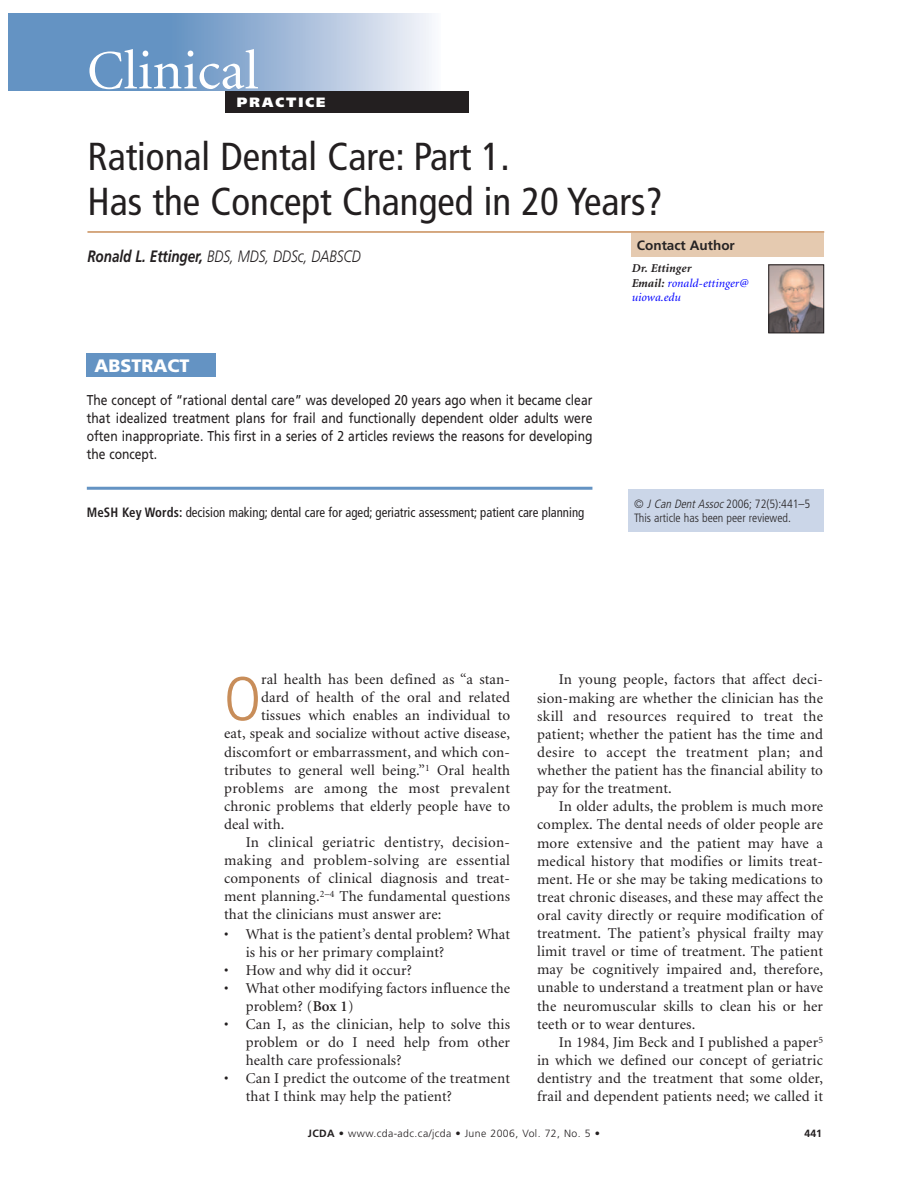
<style>
.page{position:relative;width:918px;height:1188px;background:#fff}
.page>*{position:absolute;margin:0;border:0;box-sizing:border-box;transform-origin:0 0}
.t1{font:300 condensed 62.1px "Frutiger";color:#c88d59}
.t2{font:55.5px "Minion";color:#fff}
.t3{font:condensed 39px/45px "Frutiger";color:#231f20}
.t4{font:900 18px "Frutiger";color:#fff}
.t5{font:italic 300 16.5px "Frutiger";letter-spacing:-.005em;color:#231f20;scale:.82 1}
.t6{font:15px/18.1px "Minion";letter-spacing:.01em;color:#231f20;text-align:justify}
.t7{font:15px "Minion";letter-spacing:.03em;color:#231f20}
.t8{font:14.25px/18px "Frutiger";color:#231f20;text-align:justify;scale:.85 1}
.t9{font:condensed 13.5px "Frutiger";color:#231f20;scale:.95 1}
.t10{font:700 13.5px "Frutiger";color:#262324}
.t11{font:900 13.5px "Frutiger";letter-spacing:.15em;color:#fff}
.t12{font:300 condensed 12px/14.4px "Frutiger";color:#262324}
.t13{font:italic 700 12px/15.6px "Minion";letter-spacing:.01em;color:#231f20}
.t14{font:italic 12px "Minion";letter-spacing:.01em;color:#00f}
.t15{font:300 10.5px "Frutiger";letter-spacing:.04em;color:#231f20}
.t16{font:700 10.5px "Frutiger";color:#231f20}
.s1{font-weight:700}
.s2{font-weight:400;color:#00f}
.s3{font-style:italic}
.s4{font-weight:600}
</style>
<div class="page">
<div style="left:9px;top:14px;width:401px;height:77px;background:#6493c3"></div>
<div style="left:171px;top:14px;width:270px;height:77px;background:linear-gradient(to right,#628fc1,#f7f5fa)"></div>
<div style="left:225px;top:91px;width:244px;height:21px;background:#231f20"></div>
<img style="left:771px;top:267px;width:51px;height:64px">
<div style="left:769px;top:265px;width:55px;height:68px;border:1px solid #231f20"></div>
<div style="left:631px;top:233px;width:193px;height:23px;background:#e5cab0"></div>
<hr style="left:87px;top:231px;width:737px;height:2px;background:#c88d59">
<div style="left:87px;top:353px;width:129px;height:24px;background:#6493c3"></div>
<div style="left:628px;top:489px;width:195px;height:42px;background:#cbd6e8"></div>
<hr style="left:87px;top:487px;width:505px;height:3px;background:#6493c3">
<h2 class="t2" style="left:87px;top:49px;width:173px">Clinical</h2>
<p class="t11" style="left:237px;top:97px;width:90px">PRACTICE</p>
<h3 class="t3" style="left:87px;top:137px;width:577px">Rational Dental Care: Part 1.<br>Has the Concept Changed in 20 Years?</h3>
<p class="t5" style="left:87px;top:249px;width:335px"><span class="s1">Ronald L. Ettinger,</span> BDS, MDS, DDSc, DABSCD</p>
<p class="t10" style="left:637px;top:240px;width:99px">Contact Author</p>
<p class="t13" style="left:631px;top:261px;width:118px">Dr. Ettinger<br>Email: <span class="s2">ronald-ettinger@</span></p>
<p class="t14" style="left:631px;top:292px;width:51px">uiowa.edu</p>
<p class="t4" style="left:94px;top:359px;width:97px">ABSTRACT</p>
<p class="t8" style="left:87px;top:392px;width:596px">The concept of “rational dental care” was developed 20 years ago when it became clear that idealized treatment plans for frail and functionally dependent older adults were often inappropriate. This first in a series of 2 articles reviews the reasons for developing the concept.</p>
<p class="t9" style="left:87px;top:507px;width:525px"><span class="s1">MeSH Key Words:</span> decision making; dental care for aged; geriatric assessment; patient care planning</p>
<p class="t12" style="left:634px;top:498px;width:178px">© <span class="s3">JCan DentAssoc</span>2006; 72(5):441–5<br>This article has been peer reviewed.</p>
<h1 class="t1" style="left:224px;top:674px;width:38px">O</h1>
<p class="t6" style="left:261px;top:672px;width:251px">ral health has been defined as “a stan-</p>
<p class="t6" style="left:261px;top:690px;width:250px">dard of health of the oral and related</p>
<p class="t6" style="left:261px;top:708px;width:251px">tissues which enables an individual to</p>
<p class="t6" style="left:224px;top:726px;width:288px">eat, speak and socialize without active disease,</p>
<p class="t6" style="left:224px;top:744px;width:287px">discomfort or embarrassment, and which con-</p>
<p class="t6" style="left:224px;top:762px;width:287px">tributes to general well being.”<sup>1</sup> Oral health</p>
<p class="t7" style="left:224px;top:782px;width:287px">problems are among the most prevalent</p>
<p class="t6" style="left:224px;top:798px;width:287px">chronic problems that elderly people have to</p>
<p class="t6" style="left:224px;top:816px;width:62px">deal with.</p>
<p class="t6" style="left:246px;top:834px;width:266px">In clinical geriatric dentistry, decision-</p>
<p class="t7" style="left:224px;top:854px;width:287px">making and problem-solving are essential</p>
<p class="t6" style="left:224px;top:870px;width:287px">components of clinical diagnosis and treat-</p>
<p class="t6" style="left:224px;top:888px;width:287px">ment planning.<sup>2–4</sup> The fundamental questions</p>
<p class="t6" style="left:224px;top:906px;width:219px">that the clinicians must answer are:</p>
<p class="t6" style="left:246px;top:926px;width:266px;text-indent:-22px">• What is the patient’s dental problem? What is his or her primary complaint?</p>
<p class="t6" style="left:224px;top:962px;width:189px">• How and why did it occur?</p>
<p class="t6" style="left:246px;top:980px;width:266px;text-indent:-22px">• What other modifying factors influence the problem? (<span class="s4">Box 1</span>)</p>
<p class="t6" style="left:246px;top:1017px;width:266px;text-indent:-22px">• Can I, as the clinician, help to solve this problem or do I need help from other health care professionals?</p>
<p class="t6" style="left:246px;top:1071px;width:266px;text-indent:-22px">• Can I predict the outcome of the treatment that I think may help the patient?</p>
<p class="t6" style="left:537px;top:672px;width:287px;text-indent:22px">In young people, factors that affect deci&shy;sion-making are whether the clinician has the skill and resources required to treat the patient; whether the patient has the time and desire to accept the treatment plan; and whether the patient has the financial ability to pay for the treatment.</p>
<p class="t6" style="left:537px;top:799px;width:288px;text-indent:22px">In older adults, the problem is much more complex. The dental needs of older people are more extensive and the patient may have a medical history that modifies or limits treat&shy;ment. He or she may be taking medications to treat chronic diseases, and these may affect the oral cavity directly or require modification of treatment. The patient’s physical frailty may limit travel or time of treatment. The patient may be cognitively impaired and, therefore, unable to understand a treatment plan or have the neuromuscular skills to clean his or her teeth or to wear dentures.</p>
<p class="t6" style="left:537px;top:1034px;width:287px;text-indent:22px">In 1984, Jim Beck and I published a paper<sup>5 </sup>in which we defined our concept of geriatric dentistry and the treatment that some older, frail and dependent patients need; we called it</p>
<p class="t15" style="left:308px;top:1129px;width:294px"><span class="s1">JCDA •</span> www.cda-adc.ca/jcda • June 2006, Vol. 72, No. 5 •</p>
<p class="t16" style="left:805px;top:1129px;width:19px">441</p>
</div>
